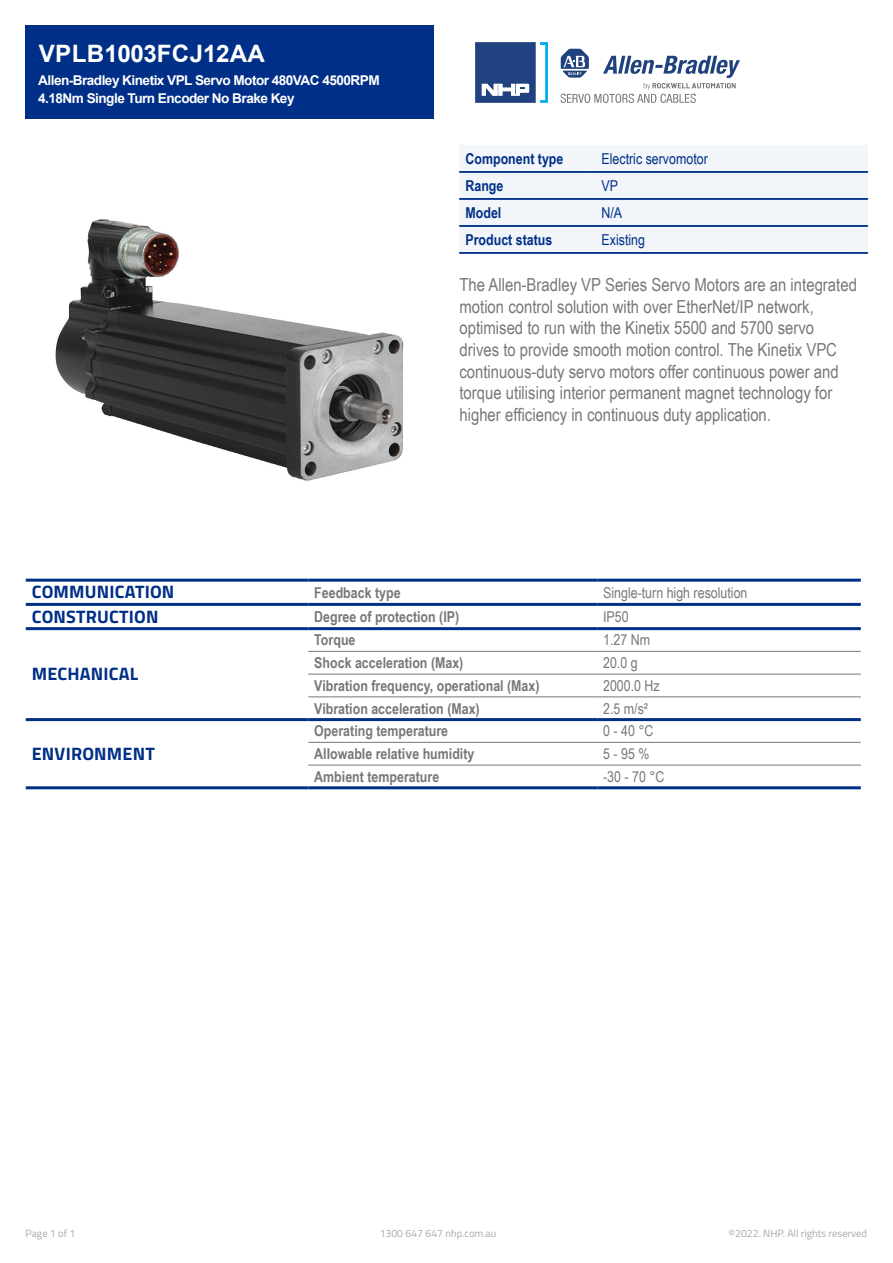
<style>
.page{position:relative;width:893px;height:1263px;background:#fff}
.page>*{position:absolute;margin:0;border:0;box-sizing:border-box;transform-origin:0 0}
.Item_Number{font:700 24px "Arial";color:#fff}
.t1{font:18px/21.6px "Arial Narrow";color:#777876}
.t2{font:700 18px "Titillium";letter-spacing:.01em;color:#002f87}
.t3{font:700 15px "Arial Narrow";color:#777876}
.t4{font:15px "Arial Narrow";color:#777876}
.t5{font:700 15px "Arial Narrow";color:#002f87}
.t6{font:15px "Arial Narrow";color:#002f87}
.Display_Name{font:700 13.5px/18px "Arial";letter-spacing:-.04em;color:#fff}
.t7{font:10.5px "Titillium";color:#a7a9ac}
</style>
<div class="page">
<div style="left:26px;top:26px;width:408px;height:93px;background:#002f87"></div>
<svg style="left:475px;top:42px;width:73px;height:61px"></svg>
<svg style="left:560px;top:49px;width:180px;height:54px"></svg>
<hr style="left:26px;top:603px;width:282px;height:3px;background:#002f87">
<hr style="left:308px;top:651px;width:289px;height:1px;background:#777876">
<hr style="left:308px;top:674px;width:289px;height:1px;background:#777876">
<hr style="left:308px;top:697px;width:289px;height:1px;background:#777876">
<hr style="left:308px;top:742px;width:289px;height:1px;background:#777876">
<hr style="left:308px;top:765px;width:289px;height:1px;background:#777876">
<hr style="left:308px;top:603px;width:289px;height:3px;background:#002f87">
<hr style="left:597px;top:603px;width:264px;height:3px;background:#002f87">
<hr style="left:308px;top:627px;width:289px;height:3px;background:#002f87">
<hr style="left:597px;top:627px;width:264px;height:3px;background:#002f87">
<hr style="left:308px;top:718px;width:289px;height:3px;background:#002f87">
<hr style="left:597px;top:718px;width:264px;height:3px;background:#002f87">
<hr style="left:26px;top:627px;width:282px;height:3px;background:#002f87">
<hr style="left:26px;top:718px;width:282px;height:3px;background:#002f87">
<hr style="left:26px;top:579px;width:282px;height:3px;background:#002f87">
<hr style="left:308px;top:579px;width:289px;height:3px;background:#002f87">
<hr style="left:597px;top:579px;width:264px;height:3px;background:#002f87">
<hr style="left:26px;top:786px;width:282px;height:3px;background:#002f87">
<hr style="left:308px;top:786px;width:289px;height:3px;background:#002f87">
<hr style="left:597px;top:786px;width:264px;height:3px;background:#002f87">
<hr style="left:597px;top:651px;width:264px;height:1px;background:#777876">
<hr style="left:597px;top:674px;width:264px;height:1px;background:#777876">
<hr style="left:597px;top:697px;width:264px;height:1px;background:#777876">
<hr style="left:597px;top:742px;width:264px;height:1px;background:#777876">
<hr style="left:597px;top:765px;width:264px;height:1px;background:#777876">
<img style="left:55px;top:219px;width:349px;height:262px">
<svg style="left:459px;top:145px;width:409px;height:109px"></svg>
<p class="Item_Number" style="left:39px;top:37px;width:228px">VPLB1003FCJ12AA</p>
<p class="Display_Name" style="left:38px;top:71px;width:343px">Allen-Bradley Kinetix VPL Servo Motor 480VAC 4500RPM<br>4.18Nm Single Turn Encoder No Brake Key</p>
<p class="t5" style="left:465px;top:147px;width:99px">Component type</p>
<p class="t6" style="left:602px;top:147px;width:108px">Electric servomotor</p>
<p class="t5" style="left:465px;top:174px;width:39px">Range</p>
<p class="t6" style="left:602px;top:174px;width:18px">VP</p>
<p class="t5" style="left:465px;top:201px;width:37px">Model</p>
<p class="t6" style="left:602px;top:201px;width:22px">N/A</p>
<p class="t5" style="left:465px;top:228px;width:88px">Product status</p>
<p class="t6" style="left:602px;top:228px;width:45px">Existing</p>
<p class="t1" style="left:459px;top:273px;width:399px">The Allen-Bradley VP Series Servo Motors are an integrated motion control solution with over EtherNet/IP network, optimised to run with the Kinetix 5500 and 5700 servo drives to provide smooth motion control. The Kinetix VPC continuous-duty servo motors offer continuous power and torque utilising interior permanent magnet technology for higher efficiency in continuous duty application.</p>
<p class="t2" style="left:32px;top:578px;width:144px">COMMUNICATION</p>
<p class="t3" style="left:314px;top:581px;width:88px">Feedback type</p>
<p class="t4" style="left:603px;top:581px;width:146px">Single-turn high resolution</p>
<p class="t2" style="left:32px;top:603px;width:128px">CONSTRUCTION</p>
<p class="t3" style="left:314px;top:605px;width:146px">Degree of protection (IP)</p>
<p class="t4" style="left:603px;top:606px;width:27px">IP50</p>
<p class="t2" style="left:32px;top:660px;width:108px">MECHANICAL</p>
<p class="t2" style="left:32px;top:740px;width:124px">ENVIRONMENT</p>
<p class="t3" style="left:314px;top:629px;width:43px">Torque</p>
<p class="t4" style="left:603px;top:629px;width:48px">1.27 Nm</p>
<p class="t3" style="left:314px;top:651px;width:151px">Shock acceleration (Max)</p>
<p class="t4" style="left:603px;top:652px;width:36px">20.0 g</p>
<p class="t3" style="left:314px;top:674px;width:227px">Vibration frequency, operational (Max)</p>
<p class="t4" style="left:603px;top:674px;width:58px">2000.0 Hz</p>
<p class="t3" style="left:314px;top:697px;width:167px">Vibration acceleration (Max)</p>
<p class="t4" style="left:603px;top:697px;width:46px">2.5 m/s²</p>
<p class="t3" style="left:314px;top:720px;width:135px">Operating temperature</p>
<p class="t4" style="left:603px;top:720px;width:52px">0 - 40 °C</p>
<p class="t3" style="left:314px;top:742px;width:162px">Allowable relative humidity</p>
<p class="t4" style="left:603px;top:743px;width:48px">5 - 95 %</p>
<p class="t3" style="left:314px;top:765px;width:126px">Ambient temperature</p>
<p class="t4" style="left:603px;top:765px;width:63px">-30 - 70 °C</p>
<p class="t7" style="left:26px;top:1226px;width:51px">Page 1 of 1</p>
<p class="t7" style="left:380px;top:1226px;width:118px">1300 647 647 nhp.com.au</p>
<p class="t7" style="left:728px;top:1226px;width:140px">©2022. NHP. All rights reserved</p>
</div>
